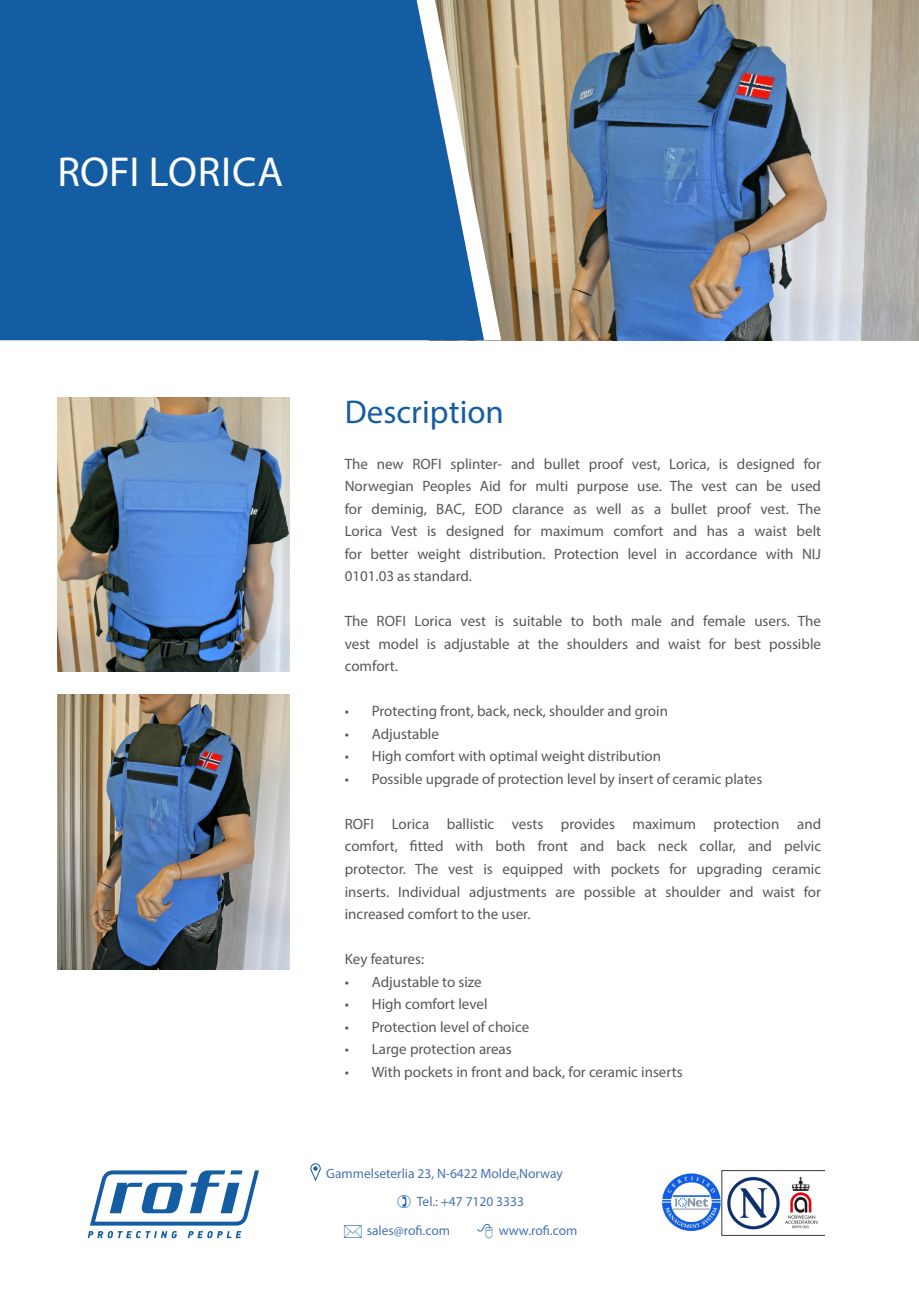
<style>
.page{position:relative;width:919px;height:1289px;background:#fff}
.page>*{position:absolute;margin:0;border:0;box-sizing:border-box;transform-origin:0 0}
.Pa0{font:42px "Myriad Pro";letter-spacing:.01em;color:#fff}
.t1{font:33px "Myriad Pro";color:#145da3}
.t2{font:15px/22.5px "Myriad Pro";color:#57585a;text-align:justify}
.t3{font:13.5px "Myriad Pro";color:#4572b1}
.s1{color:#4572b1}
</style>
<div class="page">
<img style="left:501px;top:0;width:417px;height:340px">
<div style="left:0;top:0;width:417px;height:340px;background:#145da3"></div>
<svg style="left:417px;top:0;width:84px;height:340px"></svg>
<svg style="left:88px;top:1170px;width:171px;height:68px"></svg>
<img style="left:661px;top:1170px;width:163px;height:65px">
<svg style="left:310px;top:1163px;width:11px;height:18px"></svg>
<img style="left:57px;top:398px;width:232px;height:273px">
<img style="left:57px;top:694px;width:232px;height:275px">
<p class="Pa0" style="left:57px;top:146px;width:227px">ROFI LORICA</p>
<p class="t1" style="left:345px;top:391px;width:160px">Description</p>
<p class="t2" style="left:345px;top:452px;width:478px">The new ROFI splinter- and bullet proof vest, Lorica, is designed for Norwegian Peoples Aid for multi purpose use. The vest can be used for deminig, BAC, EOD clarance as well as a bullet proof vest<span class="s1">.</span> The Lorica Vest is designed for maximum comfort and has a waist belt for better weight distribution. Protection level in accordance with NIJ 0101.03 as standard.</p>
<p class="t2" style="left:345px;top:610px;width:478px">The ROFI Lorica vest is suitable to both male and female users. The vest model is adjustable at the shoulders and waist for best possible comfort.</p>
<p class="t2" style="left:345px;top:700px;width:325px">• Protecting front, back, neck, shoulder and groin</p>
<p class="t2" style="left:345px;top:722px;width:96px">• Adjustable</p>
<p class="t2" style="left:345px;top:745px;width:318px">• High comfort with optimal weight distribution</p>
<p class="t2" style="left:345px;top:767px;width:419px">• Possible upgrade of protection level by insert of ceramic plates</p>
<p class="t2" style="left:345px;top:812px;width:478px">ROFI Lorica ballistic vests provides maximum protection and comfort, fitted with both front and back neck collar, and pelvic protector. The vest is equipped with pockets for upgrading ceramic inserts. Individual adjustments are possible at shoulder and waist for increased comfort to the user.</p>
<p class="t2" style="left:345px;top:947px;width:81px">Key features:</p>
<p class="t2" style="left:345px;top:970px;width:138px">• Adjustable to size</p>
<p class="t2" style="left:345px;top:992px;width:144px">• High comfort level</p>
<p class="t2" style="left:345px;top:1015px;width:186px">• Protection level of choice</p>
<p class="t2" style="left:345px;top:1037px;width:168px">• Large protection areas</p>
<p class="t2" style="left:345px;top:1060px;width:339px">• With pockets in front and back, for ceramic inserts</p>
<p class="t3" style="left:326px;top:1164px;width:238px">Gammelseterlia 23, N-6422 Molde,Norway</p>
<p class="t3" style="left:417px;top:1193px;width:109px">Tel.: +47 7120 3333</p>
<p class="t3" style="left:367px;top:1221px;width:85px">sales@rofi.com</p>
<p class="t3" style="left:498px;top:1221px;width:80px">www.rofi.com</p>
</div>
